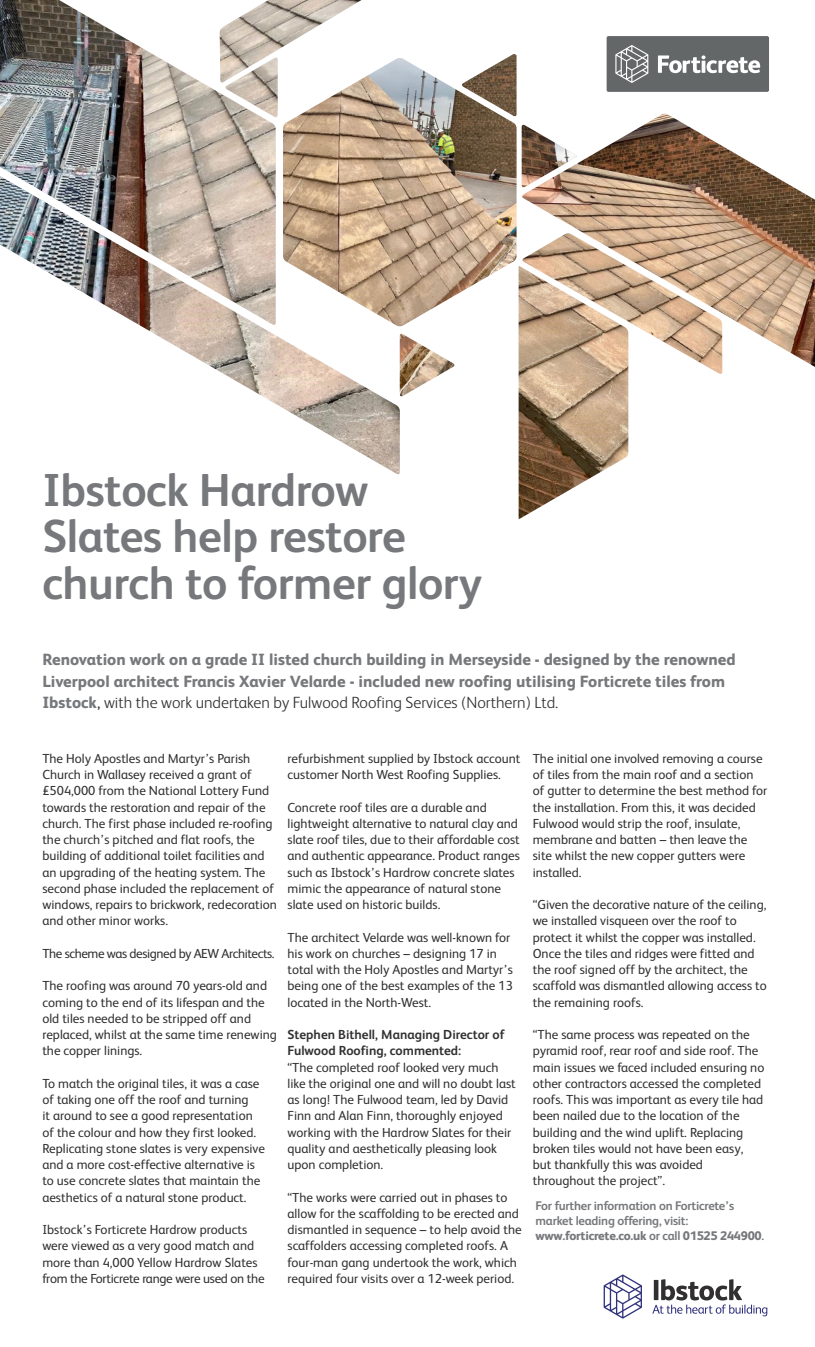
<style>
.page{position:relative;width:815px;height:1347px;background:#fff}
.page>*{position:absolute;margin:0;border:0;box-sizing:border-box;transform-origin:0 0}
.t1{font:700 46.25px/46.2px "FS Albert";letter-spacing:-.01em;color:#76787b}
.t2{font:800 16.25px/21.2px "FS Albert";color:#76787b}
.t3{font:13.12px/16.2px "FS Albert";color:#312f30}
.t4{font:700 13.12px/16.2px "FS Albert";color:#312f30}
.t5{font:13.12px "FS Albert";letter-spacing:-.03em;color:#312f30}
.t6{font:700 12.5px/15px "FS Albert";letter-spacing:-.02em;color:#76787b}
.s1{font-weight:400;color:#312f30}
.s2{font-weight:300;color:#312f30}
.s3{font-weight:800}
</style>
<div class="page">
<svg style="left:604px;top:1274px;width:38px;height:44px"></svg>
<svg style="left:652px;top:1279px;width:115px;height:37px"></svg>
<img style="left:419px;top:54px;width:98px;height:333px">
<img style="left:519px;top:114px;width:296px;height:405px">
<img style="left:400px;top:58px;width:19px;height:339px">
<img style="left:0;top:0;width:400px;height:475px">
<svg style="left:606px;top:36px;width:163px;height:56px;background:#787b7c"></svg>
<h1 class="t1" style="left:42px;top:466px;width:441px">Ibstock Hardrow<br>Slates help restore church to former glory</h1>
<p class="t2" style="left:42px;top:649px;width:695px">Renovation work on a grade II listed church building in Merseyside - designed by the renowned<br>Liverpool architect Francis Xavier Velarde - included new roofing utilising Forticrete tiles from<br>Ibstock<span class="s1">,</span> <span class="s2">with the work undertaken by Fulwood Roofing Services (Northern) Ltd.</span></p>
<p class="t3" style="left:42px;top:750px;width:236px">The Holy Apostles and Martyr’s Parish Church in Wallasey received a grant of £504,000 from the National Lottery Fund towards the restoration and repair of the church. The first phase included re-roofing the church’s pitched and flat roofs, the building of additional toilet facilities and an upgrading of the heating system. The second phase included the replacement of windows, repairs to brickwork, redecoration and other minor works.</p>
<p class="t5" style="left:42px;top:945px;width:234px">The scheme was designed by AEW Architects.</p>
<p class="t3" style="left:42px;top:977px;width:236px">The roofing was around 70 years-old and coming to the end of its lifespan and the old tiles needed to be stripped off and replaced, whilst at the same time renewing the copper linings.</p>
<p class="t3" style="left:42px;top:1075px;width:224px">To match the original tiles, it was a case of taking one off the roof and turning<br>it around to see a good representation of the colour and how they first looked.<br>Replicating stone slates is very expensive and a more cost-effective alternative is to use concrete slates that maintain the aesthetics of a natural stone product.</p>
<p class="t3" style="left:42px;top:1221px;width:224px">Ibstock’s Forticrete Hardrow products were viewed as a very good match and more than 4,000 Yellow Hardrow Slates from the Forticrete range were used on the</p>
<p class="t3" style="left:288px;top:750px;width:234px">refurbishment supplied by Ibstock account customer North West Roofing Supplies.</p>
<p class="t3" style="left:288px;top:799px;width:234px">Concrete roof tiles are a durable and lightweight alternative to natural clay and slate roof tiles, due to their affordable cost and authentic appearance. Product ranges such as Ibstock’s Hardrow concrete slates mimic the appearance of natural stone slate used on historic builds.</p>
<p class="t3" style="left:288px;top:929px;width:227px">The architect Velarde was well-known for his work on churches – designing 17 in total with the Holy Apostles and Martyr’s being one of the best examples of the 13 located in the North-West.</p>
<p class="t4" style="left:288px;top:1026px;width:219px">Stephen Bithell, Managing Director of<br>Fulwood Roofing, commented:</p>
<p class="t3" style="left:288px;top:1059px;width:230px">“The completed roof looked very much like the original one and will no doubt last as long! The Fulwood team, led by David Finn and Alan Finn, thoroughly enjoyed working with the Hardrow Slates for their quality and aesthetically pleasing look upon completion.</p>
<p class="t3" style="left:288px;top:1189px;width:236px">“The works were carried out in phases to allow for the scaffolding to be erected and dismantled in sequence – to help avoid the scaffolders accessing completed roofs. A four-man gang undertook the work, which required four visits over a 12-week period.</p>
<p class="t3" style="left:533px;top:750px;width:236px">The initial one involved removing a course of tiles from the main roof and a section of gutter to determine the best method for the installation. From this, it was decided Fulwood would strip the roof, insulate, membrane and batten – then leave the site whilst the new copper gutters were installed.</p>
<p class="t3" style="left:533px;top:896px;width:236px">“Given the decorative nature of the ceiling, we installed visqueen over the roof to protect it whilst the copper was installed.<br>Once the tiles and ridges were fitted and the roof signed off by the architect, the scaffold was dismantled allowing access to the remaining roofs.</p>
<p class="t3" style="left:533px;top:1026px;width:233px">“The same process was repeated on the pyramid roof, rear roof and side roof. The main issues we faced included ensuring no other contractors accessed the completed roofs. This was important as every tile had been nailed due to the location of the building and the wind uplift. Replacing broken tiles would not have been easy, but thankfully this was avoided throughout the project”.</p>
<p class="t6" style="left:536px;top:1197px;width:230px">For further information on Forticrete’s market leading offering, visit: <span class="s3">www.forticrete.co.uk</span> or call <span class="s3">01525 244900</span>.</p>
</div>
